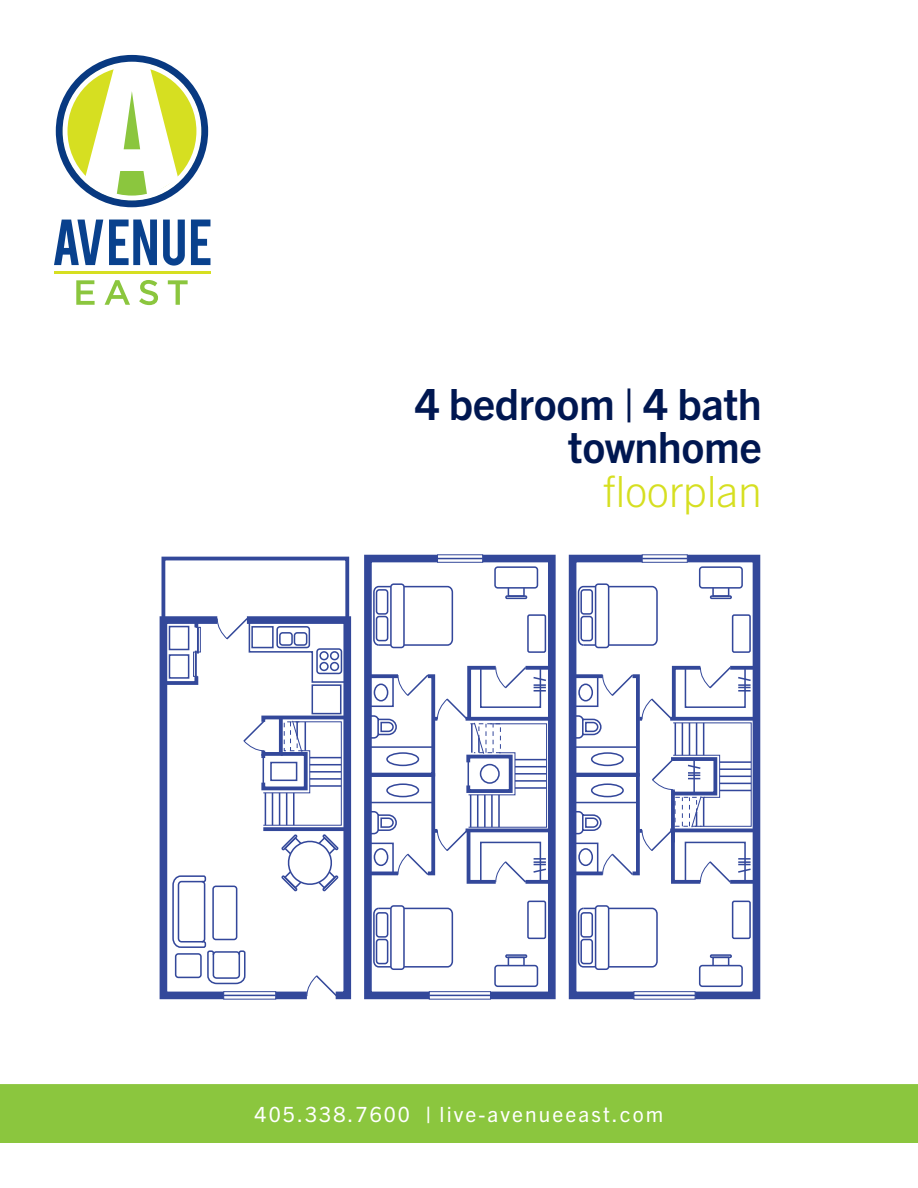
<style>
.page{position:relative;width:918px;height:1188px;background:#fff}
.page>*{position:absolute;margin:0;border:0;box-sizing:border-box;transform-origin:0 0}
.t1{font:700 43.2px/43.2px "Trade Gothic Next LT Pro";letter-spacing:-.01em;color:#001751;text-align:right}
.t2{font:300 43.2px "Trade Gothic Next LT Pro";letter-spacing:-.01em;color:#d6df21}
.t3{font:21px "Trade Gothic Next LT Pro";letter-spacing:.1em;color:#fff}
.s1{font-weight:800}
</style>
<div class="page">
<svg style="left:59px;top:57px;width:146px;height:143px"></svg>
<div style="left:56px;top:55px;width:152px;height:152px;border:7px solid #083981;border-radius:50%"></div>
<hr style="left:54px;top:272px;width:156px;height:2px;background:#d6df21">
<svg style="left:76px;top:280px;width:19px;height:25px"></svg>
<svg style="left:105px;top:280px;width:25px;height:25px"></svg>
<svg style="left:139px;top:280px;width:19px;height:25px"></svg>
<svg style="left:168px;top:280px;width:20px;height:25px"></svg>
<svg style="left:54px;top:220px;width:49px;height:45px"></svg>
<svg style="left:109px;top:220px;width:48px;height:45px"></svg>
<svg style="left:163px;top:220px;width:22px;height:46px"></svg>
<svg style="left:191px;top:220px;width:19px;height:45px"></svg>
<div style="left:0;top:1084px;width:918px;height:59px;background:#8bc63e"></div>
<svg style="left:351px;top:616px;width:1px;height:383px"></svg>
<div style="left:162px;top:557px;width:187px;height:65px;border:4px solid #33489a"></div>
<svg style="left:159px;top:612px;width:192px;height:388px"></svg>
<svg style="left:364px;top:554px;width:192px;height:446px"></svg>
<div style="left:480px;top:764px;width:20px;height:20px;border:2px solid #33489a;border-radius:50%"></div>
<svg style="left:568px;top:554px;width:193px;height:446px"></svg>
<h1 class="t1" style="left:415px;top:380px;width:348px">4 bedroom | 4 bath townhome</h1>
<h1 class="t2" style="left:603px;top:461px;width:161px">floorplan</h1>
<p class="t3" style="left:255px;top:1099px;width:410px">405.338.7600 <span class="s1">|</span> live-avenueeast.com</p>
</div>
